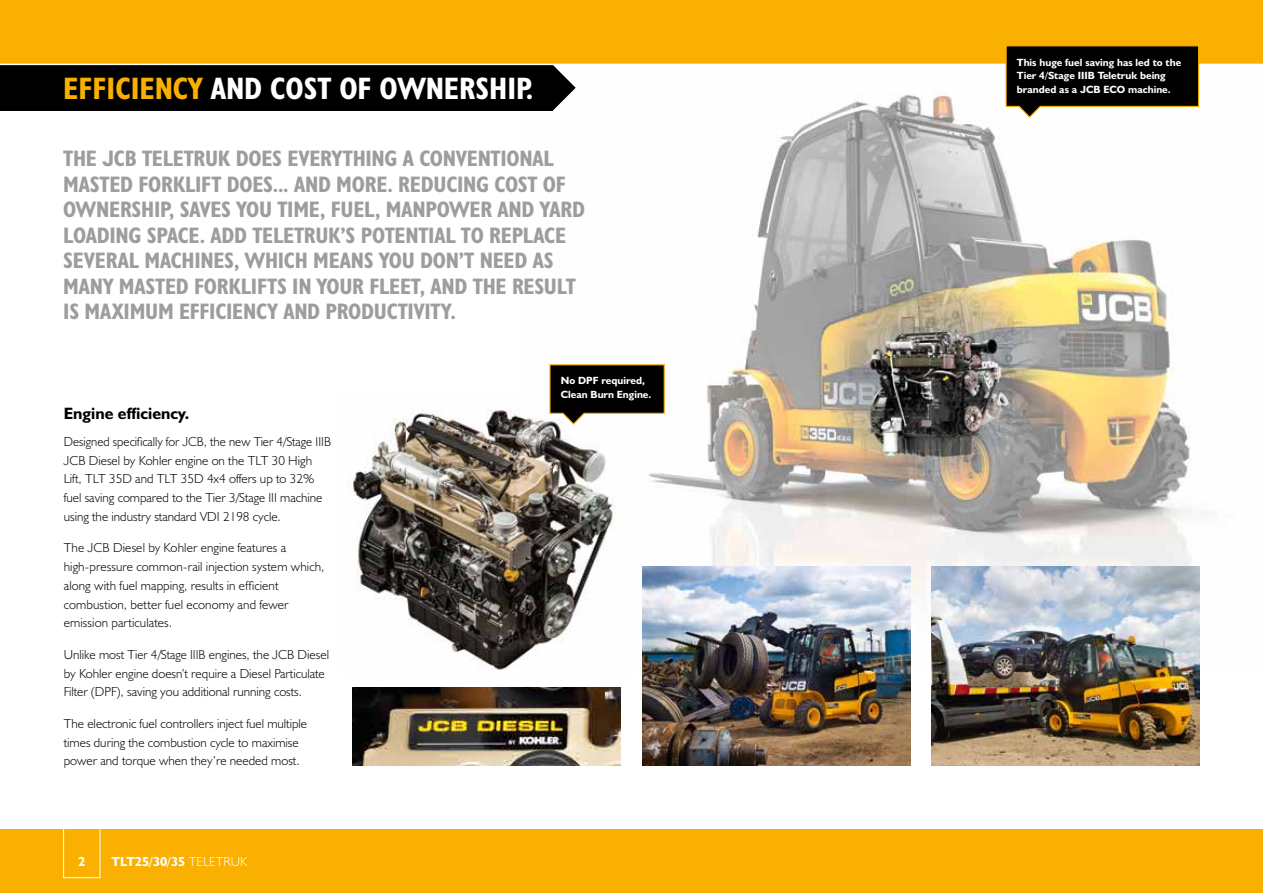
<style>
.page{position:relative;width:1263px;height:893px;background:#fff}
.page>*{position:absolute;margin:0;border:0;box-sizing:border-box;transform-origin:0 0}
.t1{font:31.2px "JCB Bold Condensed";color:#fff}
.t2{font:22.5px/25.5px "JCB Bold Condensed";letter-spacing:-.01em;color:#9c9d9d}
.t3{font:16.5px "JCB Bold";color:#000}
.t4{font:13.2px/18.8px "JCB Light";color:#000}
.t5{font:13.2px "JCB Bold";color:#fff}
.t6{font:10.5px/13.5px "JCB Bold";color:#fff}
.s1{color:#f9b000}
.s2{font-family:"JCB Light"}
</style>
<div class="page">
<img style="left:553px;top:94px;width:647px;height:576px">
<img style="left:931px;top:567px;width:268px;height:198px">
<img style="left:642px;top:567px;width:268px;height:198px">
<img style="left:353px;top:688px;width:268px;height:77px">
<svg style="left:553px;top:65px;width:23px;height:45px"></svg>
<div style="left:0;top:54px;width:553px;height:57px;background:#000"></div>
<div style="left:0;top:0;width:1263px;height:64px;background:#f9b000"></div>
<hr style="left:0;top:64px;width:1263px;height:1px;background:#fff">
<svg style="left:1005px;top:45px;width:195px;height:74px"></svg>
<img style="left:351px;top:409px;width:283px;height:261px">
<svg style="left:549px;top:364px;width:116px;height:62px"></svg>
<div style="left:0;top:829px;width:1263px;height:64px;background:#f9b000"></div>
<div style="left:63px;top:819px;width:37px;height:59px;border:1px solid #fff"></div>
<h1 class="t1" style="left:63px;top:69px;width:472px"><span class="s1">EFFICIENCY</span> AND COST OF OWNERSHIP.</h1>
<p class="t2" style="left:63px;top:145px;width:523px">THE JCB TELETRUK DOES EVERYTHING A CONVENTIONAL MASTED FORKLIFT DOES... AND MORE. REDUCING COST OF OWNERSHIP, SAVES YOU TIME, FUEL, MANPOWER AND YARD LOADING SPACE. ADD TELETRUK’S POTENTIAL TO REPLACE SEVERAL MACHINES, WHICH MEANS YOU DON’T NEED AS MANY MASTED FORKLIFTS IN YOUR FLEET, AND THE RESULT IS MAXIMUM EFFICIENCY AND PRODUCTIVITY.</p>
<p class="t3" style="left:64px;top:403px;width:127px">Engine efficiency.</p>
<p class="t4" style="left:64px;top:432px;width:269px">Designed specifically for JCB, the new Tier 4/Stage IIIB JCB Diesel by Kohler engine on the TLT 30 High Lift, TLT 35D and TLT 35D 4x4 offers up to 32% fuel saving compared to the Tier 3/Stage III machine using the industry standard VDI 2198 cycle.</p>
<p class="t4" style="left:64px;top:538px;width:262px">The JCB Diesel by Kohler engine features a high-pressure common-rail injection system which, along with fuel mapping, results in efficient combustion, better fuel economy and fewer emission particulates.</p>
<p class="t4" style="left:64px;top:645px;width:267px">Unlike most Tier 4/Stage IIIB engines, the JCB Diesel by Kohler engine doesn’t require a Diesel Particulate<br>Filter (DPF), saving you additional running costs.</p>
<p class="t4" style="left:64px;top:714px;width:245px">The electronic fuel controllers inject fuel multiple times during the combustion cycle to maximise power and torque when they’re needed most.</p>
<p class="t5" style="left:78px;top:853px;width:9px">2</p>
<p class="t5" style="left:112px;top:853px;width:137px">TLT25/30/35 <span class="s2">TELETRUK</span></p>
<p class="t5" style="left:120px;top:853px;width:104px">ELETRUK <span class="s2">RANGE</span></p>
<p class="t6" style="left:561px;top:374px;width:92px">No DPF required,<br>Clean Burn Engine.</p>
<p class="t6" style="left:1017px;top:55px;width:166px">This huge fuel saving has led to the<br>Tier 4/Stage IIIB Teletruk being branded as a JCB ECO machine.</p>
</div>
